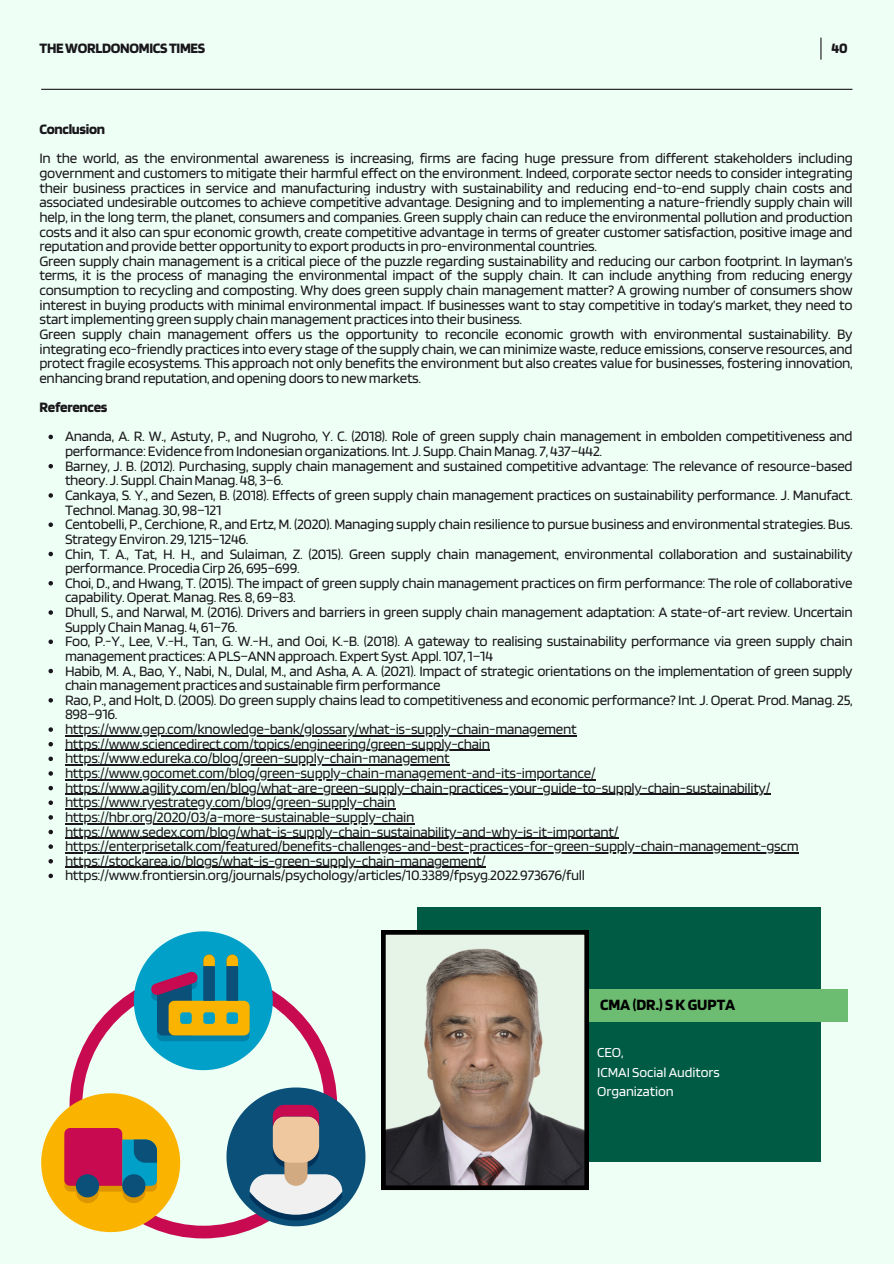
<style>
.page{position:relative;width:894px;height:1264px;background:#fff}
.page>*{position:absolute;margin:0;border:0;box-sizing:border-box;transform-origin:0 0}
.t1{font:700 16.35px "Blinker";color:#000}
.t2{font:15px/14.7px "Blinker";letter-spacing:-.02em;color:#1a171c}
.t3{font:700 15px "Blinker";letter-spacing:-.02em;color:#1a171c}
.t4{font:14.25px/19.2px "Blinker";letter-spacing:-.005em;color:#fff}
</style>
<div class="page">
<div style="left:0;top:0;width:893px;height:1263px;background:#eefff6"></div>
<svg style="left:820px;top:38px;width:1px;height:22px"></svg>
<hr style="left:41px;top:89px;width:811px;height:1px;background:#1a171c">
<svg style="left:48px;top:434px;width:5px;height:5px"></svg>
<svg style="left:48px;top:464px;width:5px;height:4px"></svg>
<svg style="left:48px;top:493px;width:5px;height:4px"></svg>
<svg style="left:48px;top:522px;width:5px;height:5px"></svg>
<svg style="left:48px;top:551px;width:5px;height:5px"></svg>
<svg style="left:48px;top:581px;width:5px;height:4px"></svg>
<svg style="left:48px;top:610px;width:5px;height:4px"></svg>
<svg style="left:48px;top:639px;width:5px;height:5px"></svg>
<svg style="left:48px;top:668px;width:5px;height:5px"></svg>
<svg style="left:48px;top:698px;width:5px;height:4px"></svg>
<svg style="left:48px;top:727px;width:5px;height:4px"></svg>
<hr style="left:65px;top:735px;width:511px;height:1px;background:#1a171c">
<svg style="left:48px;top:742px;width:5px;height:4px"></svg>
<hr style="left:65px;top:749px;width:424px;height:2px;background:#1a171c">
<svg style="left:48px;top:756px;width:5px;height:5px"></svg>
<hr style="left:65px;top:764px;width:384px;height:1px;background:#1a171c">
<svg style="left:48px;top:771px;width:5px;height:4px"></svg>
<hr style="left:65px;top:779px;width:530px;height:1px;background:#1a171c">
<svg style="left:48px;top:785px;width:5px;height:5px"></svg>
<hr style="left:65px;top:793px;width:704px;height:1px;background:#1a171c">
<svg style="left:48px;top:800px;width:5px;height:5px"></svg>
<hr style="left:65px;top:808px;width:330px;height:1px;background:#1a171c">
<svg style="left:48px;top:815px;width:5px;height:4px"></svg>
<hr style="left:65px;top:823px;width:349px;height:1px;background:#1a171c">
<svg style="left:48px;top:829px;width:5px;height:5px"></svg>
<hr style="left:65px;top:837px;width:553px;height:1px;background:#1a171c">
<svg style="left:48px;top:844px;width:5px;height:4px"></svg>
<hr style="left:65px;top:852px;width:733px;height:1px;background:#1a171c">
<svg style="left:48px;top:859px;width:5px;height:4px"></svg>
<hr style="left:65px;top:866px;width:420px;height:2px;background:#1a171c">
<svg style="left:48px;top:873px;width:5px;height:5px"></svg>
<svg style="left:70px;top:990px;width:266px;height:248px"></svg>
<svg style="left:134px;top:931px;width:139px;height:139px"></svg>
<div style="left:180px;top:1012px;width:12px;height:11px;background:#00a0c8;border-radius:3px"></div>
<div style="left:203px;top:1012px;width:12px;height:11px;background:#00a0c8;border-radius:3px"></div>
<div style="left:226px;top:1012px;width:12px;height:11px;background:#00a0c8;border-radius:3px"></div>
<svg style="left:41px;top:1093px;width:139px;height:138px"></svg>
<svg style="left:226px;top:1087px;width:139px;height:139px"></svg>
<div style="left:417px;top:907px;width:403px;height:254px;background:#005b45"></div>
<div style="left:575px;top:989px;width:272px;height:32px;background:#6cbd71"></div>
<svg style="left:381px;top:930px;width:207px;height:259px;background:#9c958b"></svg>
<p class="t3" style="left:39px;top:39px;width:167px">THEWORLDONOMICSTIMES</p>
<p class="t3" style="left:831px;top:38px;width:18px">40</p>
<h1 class="t3" style="left:39px;top:120px;width:67px">Conclusion</h1>
<p class="t2" style="left:39px;top:151px;width:814px">In the world, as the environmental awareness is increasing, firms are facing huge pressure from different stakeholders including government and customers to mitigate their harmful effect on the environment. Indeed, corporate sector needs to consider integrating their business practices in service and manufacturing industry with sustainability and reducing end-to-end supply chain costs and associated undesirable outcomes to achieve competitive advantage. Designing and to implementing a nature-friendly supply chain will help, in the long term, the planet, consumers and companies. Green supply chain can reduce the environmental pollution and production costs and it also can spur economic growth, create competitive advantage in terms of greater customer satisfaction, positive image and reputationandprovidebetteropportunity toexportproducts inpro-environmental countries.<br>Green supply chain management is a critical piece of the puzzle regarding sustainability and reducing our carbon footprint. In layman’s terms, it is the process of managing the environmental impact of the supply chain. It can include anything from reducing energy consumption to recycling and composting. Why does green supply chain management matter? A growing number of consumers show interest in buying products with minimal environmental impact. If businesses want to stay competitive in today’s market, they need to startimplementinggreensupply chainmanagementpractices intotheirbusiness.<br>Green supply chain management offers us the opportunity to reconcile economic growth with environmental sustainability. By integrating eco-friendly practices into every stage of the supply chain, we can minimize waste, reduce emissions, conserve resources, and protect fragile ecosystems. This approach not only benefits the environment but also creates value for businesses, fostering innovation, enhancingbrandreputation, andopeningdoors tonewmarkets.</p>
<h2 class="t3" style="left:39px;top:398px;width:69px">References</h2>
<h3 class="t2" style="left:65px;top:428px;width:789px">Ananda, A. R. W., Astuty, P., and Nugroho, Y. C. (2018). Role of green supply chain management in embolden competitiveness and performance: Evidence fromIndonesianorganizations. Int. J. Supp. ChainManag. 7, 437–442.</h3>
<h2 class="t2" style="left:65px;top:458px;width:789px">Barney, J. B. (2012). Purchasing, supply chain management and sustained competitive advantage: The relevance of resource-based theory. J. Suppl. ChainManag. 48, 3–6.</h2>
<p class="t2" style="left:65px;top:487px;width:789px">Cankaya, S. Y., and Sezen, B. (2018). Effects of green supply chain management practices on sustainability performance. J. Manufact.<br>Technol.Manag. 30, 98–121</p>
<p class="t2" style="left:65px;top:516px;width:789px">Centobelli, P., Cerchione, R., and Ertz, M. (2020). Managing supply chain resilience to pursue business and environmental strategies. Bus.<br>Strategy Environ. 29,1215–1246.</p>
<p class="t2" style="left:65px;top:545px;width:789px">Chin, T. A., Tat, H. H., and Sulaiman, Z. (2015). Green supply chain management, environmental collaboration and sustainability performance.Procedia Cirp26, 695–699.</p>
<p class="t2" style="left:65px;top:575px;width:789px">Choi, D., and Hwang, T. (2015). The impact of green supply chain management practices on firm performance: The role of collaborative capability.Operat.Manag.Res. 8, 69–83.</p>
<p class="t2" style="left:65px;top:604px;width:789px">Dhull, S., and Narwal, M. (2016). Drivers and barriers in green supply chain management adaptation: A state-of-art review. Uncertain<br>Supply ChainManag. 4, 61–76.</p>
<p class="t2" style="left:65px;top:633px;width:789px">Foo, P.-Y., Lee, V.-H., Tan, G. W.-H., and Ooi, K.-B. (2018). A gateway to realising sustainability performance via green supply chain managementpractices:APLS–ANNapproach. Expert Syst.Appl.107,1–14</p>
<p class="t2" style="left:65px;top:662px;width:789px">Habib, M. A., Bao, Y., Nabi, N., Dulal, M., and Asha, A. A. (2021). Impact of strategic orientations on the implementation of green supply chainmanagementpractices andsustainable firmperformance</p>
<p class="t2" style="left:65px;top:692px;width:789px">Rao, P., and Holt, D. (2005). Do green supply chains lead to competitiveness and economic performance? Int. J. Operat. Prod. Manag. 25,<br>898–916.</p>
<p class="t2" style="left:65px;top:721px;width:513px">https://www.gep.com/knowledge-bank/glossary/what-is-supply-chain-management</p>
<p class="t2" style="left:65px;top:736px;width:426px">https://www.sciencedirect.com/topics/engineering/green-supply-chain</p>
<p class="t2" style="left:65px;top:750px;width:386px">https://www.edureka.co/blog/green-supply-chain-management</p>
<p class="t2" style="left:65px;top:765px;width:532px">https://www.gocomet.com/blog/green-supply-chain-management-and-its-importance/</p>
<p class="t2" style="left:65px;top:779px;width:706px">https://www.agility.com/en/blog/what-are-green-supply-chain-practices-your-guide-to-supply-chain-sustainability/</p>
<p class="t2" style="left:65px;top:794px;width:332px">https://www.ryestrategy.com/blog/green-supply-chain</p>
<p class="t2" style="left:65px;top:809px;width:351px">https://hbr.org/2020/03/a-more-sustainable-supply-chain</p>
<p class="t2" style="left:65px;top:823px;width:555px">https://www.sedex.com/blog/what-is-supply-chain-sustainability-and-why-is-it-important/</p>
<p class="t2" style="left:65px;top:838px;width:735px">https://enterprisetalk.com/featured/benefits-challenges-and-best-practices-for-green-supply-chain-management-gscm</p>
<p class="t2" style="left:65px;top:853px;width:422px">https://stockarea.io/blogs/what-is-green-supply-chain-management/</p>
<p class="t2" style="left:65px;top:867px;width:521px">https://www.frontiersin.org/journals/psychology/articles/10.3389/fpsyg.2022.973676/full</p>
<p class="t1" style="left:600px;top:994px;width:137px">CMA(DR.) SKGUPTA</p>
<p class="t4" style="left:597px;top:1042px;width:28px">CEO,</p>
<p class="t4" style="left:597px;top:1061px;width:124px">ICMAI Social Auditors<br>Organization</p>
</div>
